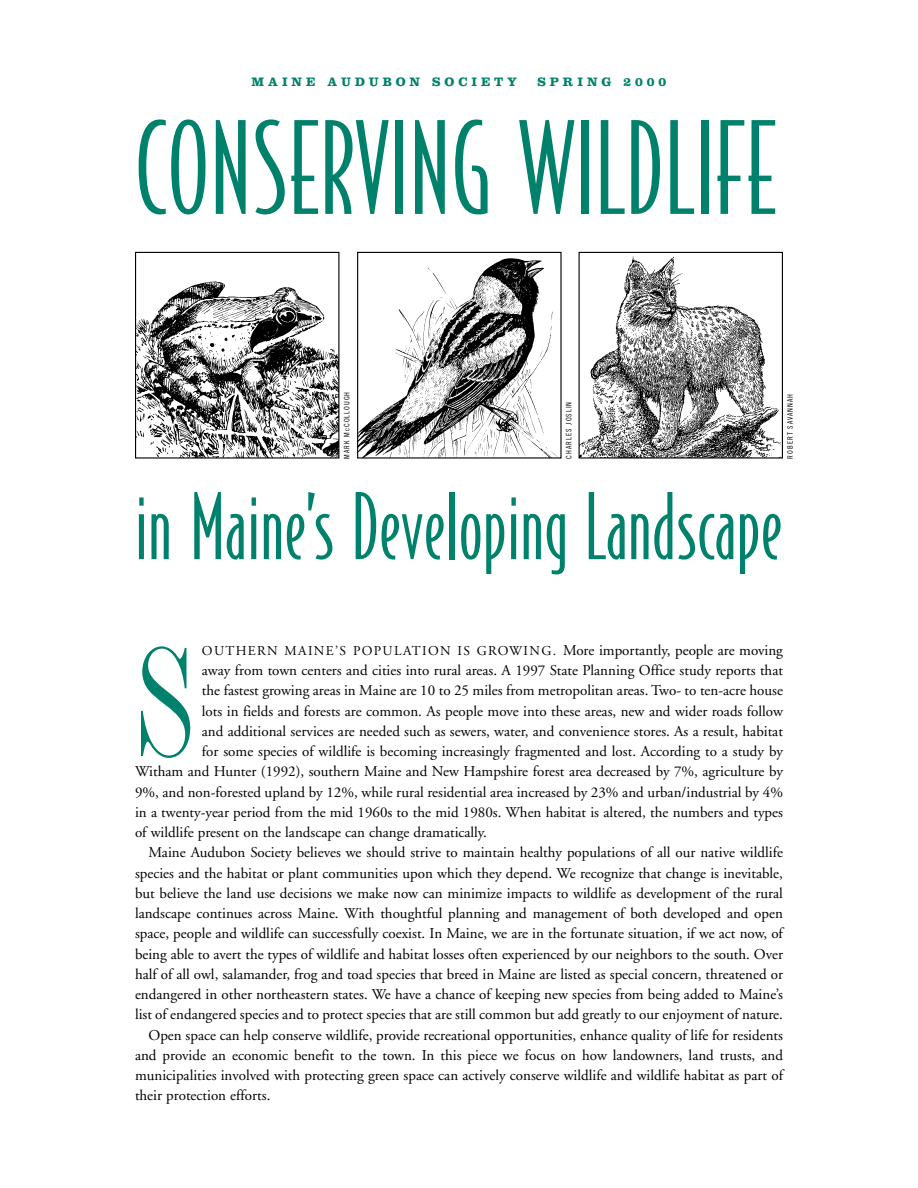
<style>
.page{position:relative;width:918px;height:1188px;background:#fff}
.page>*{position:absolute;margin:0;border:0;box-sizing:border-box;transform-origin:0 0}
.t1{font:161.85px "Fashion Compressed Plain";color:#00816c}
.t2{font:121.5px "Bodega Sans";letter-spacing:.01em;color:#00816c}
.t3{font:87px "Bodega Sans";letter-spacing:.005em;color:#00816c}
.t4{font:15px "Adobe Garamond";color:#000}
.t5{font:13.5px "Adobe Garamond";letter-spacing:.1em;color:#000}
.t6{font:700 12.75px "Clarendon";letter-spacing:.305em;color:#00816c}
.t7{font:7.5px "Trade Gothic Cond Eighteen";letter-spacing:.135em;color:#000}
.s1{font-size:15px}
</style>
<div class="page">
<img style="left:137px;top:281px;width:200px;height:176px">
<div style="left:135px;top:252px;width:204px;height:207px;border:1px solid #000"></div>
<img style="left:359px;top:258px;width:199px;height:199px">
<div style="left:357px;top:252px;width:205px;height:207px;border:1px solid #000"></div>
<img style="left:581px;top:256px;width:200px;height:201px">
<div style="left:579px;top:252px;width:204px;height:207px;border:1px solid #000"></div>
<p class="t6" style="left:252px;top:77px;width:267px">MAINE AUDUBON SOCIETY</p>
<p class="t6" style="left:537px;top:77px;width:130px">SPRING 2000</p>
<h2 class="t2" style="left:135px;top:127px;width:642px">CONSERVING WILDLIFE</h2>
<p class="t7" style="left:344px;top:459px;width:68px;rotate:-90deg">MARK McCOLLOUGH</p>
<p class="t7" style="left:566px;top:459px;width:58px;rotate:-90deg">CHARLES JOSLIN</p>
<p class="t7" style="left:788px;top:459px;width:66px;rotate:-90deg">ROBERT SAVANNAH</p>
<h3 class="t3" style="left:135px;top:497px;width:648px">in Maine’s Developing Landscape</h3>
<h1 class="t1" style="left:135px;top:640px;width:62px">S</h1>
<p class="t5" style="left:202px;top:645px;width:583px">OUTHERN MAINE’S POPULATION IS GROWING. <span class="s1">More importantly, people are moving</span></p>
<p class="t4" style="left:202px;top:664px;width:583px">away from town centers and cities into rural areas. A 1997 State Planning Office study reports that</p>
<p class="t4" style="left:202px;top:685px;width:583px">the fastest growing areas in Maine are 10 to 25 miles from metropolitan areas. Two- to ten-acre house</p>
<p class="t4" style="left:202px;top:705px;width:583px">lots in fields and forests are common. As people move into these areas, new and wider roads follow</p>
<p class="t4" style="left:202px;top:725px;width:583px">and additional services are needed such as sewers, water, and convenience stores. As a result, habitat</p>
<p class="t4" style="left:202px;top:745px;width:583px">for some species of wildlife is becoming increasingly fragmented and lost. According to a study by</p>
<p class="t4" style="left:135px;top:766px;width:649px">Witham and Hunter (1992), southern Maine and New Hampshire forest area decreased by 7%, agriculture by</p>
<p class="t4" style="left:135px;top:786px;width:650px">9%, and non-forested upland by 12%, while rural residential area increased by 23% and urban/industrial by 4%</p>
<p class="t4" style="left:135px;top:806px;width:649px">in a twenty-year period from the mid 1960s to the mid 1980s. When habitat is altered, the numbers and types</p>
<p class="t4" style="left:135px;top:826px;width:354px">of wildlife present on the landscape can change dramatically.</p>
<p class="t4" style="left:149px;top:847px;width:636px">Maine Audubon Society believes we should strive to maintain healthy populations of all our native wildlife</p>
<p class="t4" style="left:135px;top:867px;width:649px">species and the habitat or plant communities upon which they depend. We recognize that change is inevitable,</p>
<p class="t4" style="left:135px;top:887px;width:649px">but believe the land use decisions we make now can minimize impacts to wildlife as development of the rural</p>
<p class="t4" style="left:135px;top:907px;width:650px">landscape continues across Maine. With thoughtful planning and management of both developed and open</p>
<p class="t4" style="left:135px;top:928px;width:649px">space, people and wildlife can successfully coexist. In Maine, we are in the fortunate situation, if we act now, of</p>
<p class="t4" style="left:135px;top:948px;width:649px">being able to avert the types of wildlife and habitat losses often experienced by our neighbors to the south. Over</p>
<p class="t4" style="left:135px;top:968px;width:649px">half of all owl, salamander, frog and toad species that breed in Maine are listed as special concern, threatened or</p>
<p class="t4" style="left:135px;top:988px;width:650px">endangered in other northeastern states. We have a chance of keeping new species from being added to Maine’s</p>
<p class="t4" style="left:135px;top:1009px;width:649px">list of endangered species and to protect species that are still common but add greatly to our enjoyment of nature.</p>
<p class="t4" style="left:149px;top:1029px;width:636px">Open space can help conserve wildlife, provide recreational opportunities, enhance quality of life for residents</p>
<p class="t4" style="left:135px;top:1049px;width:649px">and provide an economic benefit to the town. In this piece we focus on how landowners, land trusts, and</p>
<p class="t4" style="left:135px;top:1069px;width:650px">municipalities involved with protecting green space can actively conserve wildlife and wildlife habitat as part of</p>
<p class="t4" style="left:135px;top:1090px;width:137px">their protection efforts.</p>
</div>
